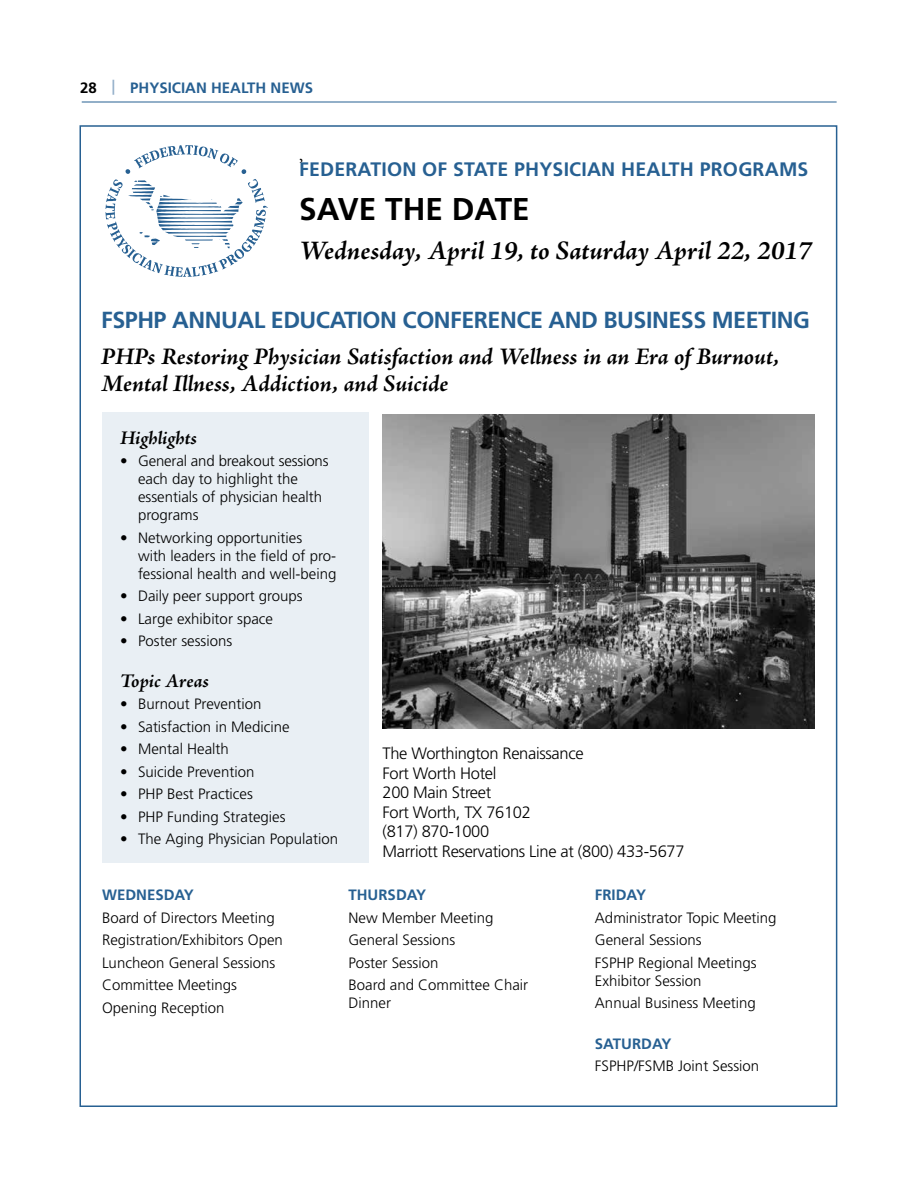
<style>
.page{position:relative;width:918px;height:1188px;background:#fff}
.page>*{position:absolute;margin:0;border:0;box-sizing:border-box;transform-origin:0 0}
.t1{font:700 31.5px "Frutiger LT Std";color:#000}
.t2{font:italic 700 27px "Adobe Jenson Pro";color:#000}
.t3{font:italic 700 24px/27px "Adobe Jenson Pro";letter-spacing:-.005em;color:#000}
.t4{font:700 23.25px "Frutiger LT Std";letter-spacing:-.02em;color:#276092}
.t5{font:700 19.5px "Frutiger LT Std";letter-spacing:.01em;color:#276092}
.t6{font:italic 700 19.5px "Adobe Jenson Pro";color:#000}
.t7{font:18px "Minion Pro";color:#000}
.t8{font:300 16.5px/19.5px "Frutiger LT Std";letter-spacing:-.02em;color:#000}
.t9{font:300 15px/22.5px "Frutiger LT Std";color:#000}
.t10{font:700 15px "Frutiger LT Std";color:#276092}
.s1{color:#000}
.s2{color:#93afc9}
</style>
<div class="page">
<hr style="left:82px;top:102px;width:755px;height:1px;background:#276092">
<svg style="left:105px;top:145px;width:163px;height:132px"></svg>
<img style="left:382px;top:414px;width:432px;height:314px">
<div style="left:102px;top:412px;width:266px;height:450px;background:#e9eff4"></div>
<p class="t10" style="left:80px;top:79px;width:234px"><span class="s1">28</span> <span class="s2">|</span> PHYSICIAN HEALTH NEWS</p>
<p class="t7" style="left:299px;top:144px;width:6px">,</p>
<h3 class="t5" style="left:299px;top:158px;width:511px">FEDERATION OF STATE PHYSICIAN HEALTH PROGRAMS</h3>
<h1 class="t1" style="left:299px;top:190px;width:232px">SAVE THE DATE</h1>
<h2 class="t2" style="left:299px;top:235px;width:514px">Wednesday, April 19, to Saturday April 22, 2017</h2>
<h3 class="t4" style="left:101px;top:306px;width:710px">FSPHP ANNUAL EDUCATION CONFERENCE AND BUSINESS MEETING</h3>
<h3 class="t3" style="left:101px;top:345px;width:680px">PHPs Restoring Physician Satisfaction and Wellness in an Era of Burnout,<br>Mental Illness, Addiction, and Suicide</h3>
<h3 class="t6" style="left:120px;top:427px;width:79px">Highlights</h3>
<p class="t9" style="left:138px;top:452px;width:192px;line-height:18px;text-indent:-18px">• General and breakout sessions each day to highlight the essentials of physician health programs</p>
<p class="t9" style="left:138px;top:529px;width:200px;line-height:18px;text-indent:-18px">• Networking opportunities<br>with leaders in the field of pro&shy;fessional health and well-being</p>
<p class="t9" style="left:120px;top:585px;width:184px">• Daily peer support groups</p>
<p class="t9" style="left:120px;top:608px;width:154px">• Large exhibitor space</p>
<p class="t9" style="left:120px;top:630px;width:114px">• Poster sessions</p>
<h3 class="t6" style="left:120px;top:670px;width:91px">Topic Areas</h3>
<p class="t9" style="left:120px;top:693px;width:143px">• Burnout Prevention</p>
<p class="t9" style="left:120px;top:716px;width:171px">• Satisfaction in Medicine</p>
<p class="t9" style="left:120px;top:738px;width:110px">• Mental Health</p>
<p class="t9" style="left:120px;top:761px;width:136px">• Suicide Prevention</p>
<p class="t9" style="left:120px;top:783px;width:134px">• PHP Best Practices</p>
<p class="t9" style="left:120px;top:806px;width:167px">• PHP Funding Strategies</p>
<p class="t9" style="left:120px;top:828px;width:220px">• The Aging Physician Population</p>
<p class="t8" style="left:382px;top:744px;width:304px">The Worthington Renaissance<br>Fort Worth Hotel<br>200 Main Street<br>Fort Worth, TX 76102<br>(817) 870-1000<br>Marriott Reservations Line at (800) 433-5677</p>
<p class="t10" style="left:102px;top:886px;width:93px">WEDNESDAY</p>
<p class="t9" style="left:102px;top:906px;width:182px">Board of Directors Meeting<br>Registration/Exhibitors Open<br>Luncheon General Sessions<br>Committee Meetings<br>Opening Reception</p>
<p class="t10" style="left:348px;top:886px;width:79px">THURSDAY</p>
<p class="t9" style="left:348px;top:906px;width:181px">New Member Meeting<br>General Sessions<br>Poster Session<br>Board and Committee Chair</p>
<p class="t9" style="left:348px;top:992px;width:44px">Dinner</p>
<p class="t10" style="left:595px;top:886px;width:53px">FRIDAY</p>
<p class="t9" style="left:595px;top:906px;width:183px">Administrator Topic Meeting<br>General Sessions<br>FSPHP Regional Meetings</p>
<p class="t9" style="left:595px;top:969px;width:162px">Exhibitor Session<br>Annual Business Meeting</p>
<p class="t10" style="left:595px;top:1034px;width:78px">SATURDAY</p>
<p class="t9" style="left:595px;top:1055px;width:166px">FSPHP/FSMB Joint Session</p>
</div>
